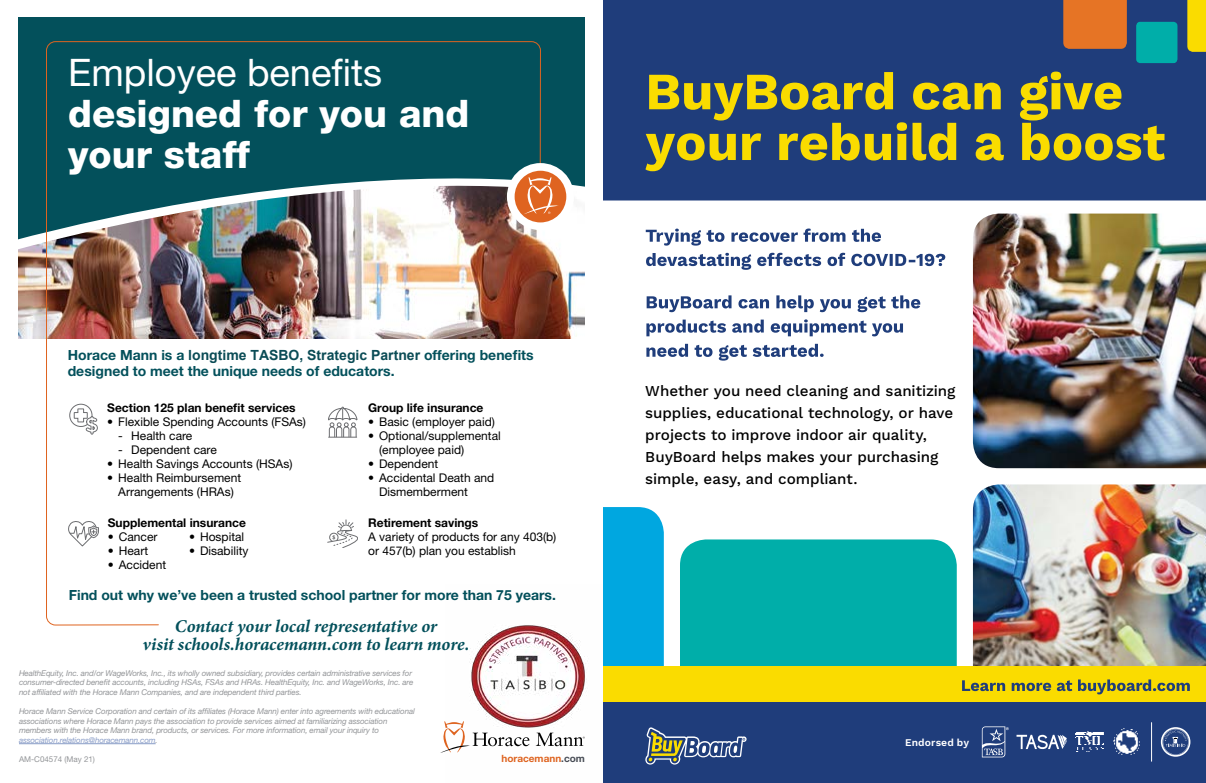
<style>
.page{position:relative;width:1206px;height:783px;background:#fff}
.page>*{position:absolute;margin:0;border:0;box-sizing:border-box;transform-origin:0 0}
.t1{font:800 38px/41px "Helvetica Neue LT Std";color:#fff}
.t2{font:38px "Helvetica Neue LT Std";color:#fff}
.t3{font:italic 700 18px/18px "Minion Pro";letter-spacing:-.005em;color:#03505b;text-align:center}
.t4{font:500 15.1px/22.2px "Work Sans";letter-spacing:-.005em;color:#000}
.t5{font:700 14px "Helvetica Neue LT Std";color:#03505b}
.t6{font:700 14px "Arial";color:#0b4c56}
.t7{font:12px/14px "Helvetica Neue LT Std";color:#000}
.t8{font:700 12px "Helvetica Neue LT Std";color:#000}
.t9{font:600 10.3px "Work Sans";letter-spacing:.005em;color:#fff}
.t10{font:700 10px "Helvetica Neue LT Std";color:#df6420}
.t11{font:italic 8px/9.6px "Helvetica Neue LT Std";letter-spacing:-.015em;color:#939598}
.t12{font:8px "Helvetica Neue LT Std";color:#939598}
.s1{font-family:"Helvetica Neue LT Std";color:#03505b}
.s2{color:#879bc6}
.s3{color:#474c55}
</style>
<div class="page">
<img style="left:18px;top:251px;width:567px;height:87px">
<hr style="left:19px;top:744px;width:137px;height:1px;background:#879bc6">
<svg style="left:440px;top:721px;width:5px;height:32px"></svg>
<svg style="left:18px;top:17px;width:567px;height:234px;background:#256771"></svg>
<img style="left:46px;top:17px;width:495px;height:609px">
<svg style="left:511px;top:167px;width:59px;height:59px"></svg>
<div style="left:507px;top:163px;width:67px;height:67px;border:8px solid #fff;border-radius:50%"></div>
<svg style="left:524px;top:177px;width:35px;height:37px"></svg>
<svg style="left:69px;top:404px;width:29px;height:30px"></svg>
<svg style="left:68px;top:521px;width:31px;height:25px"></svg>
<svg style="left:328px;top:407px;width:29px;height:31px"></svg>
<svg style="left:327px;top:520px;width:31px;height:28px"></svg>
<img style="left:445px;top:584px;width:140px;height:169px">
<div style="left:747px;top:539px;width:210px;height:128px;background:#00aea9"></div>
<img style="left:973px;top:484px;width:233px;height:183px">
<div style="left:603px;top:667px;width:603px;height:44px;background:#fadc00"></div>
<svg style="left:962px;top:679px;width:228px;height:15px"></svg>
<div style="left:603px;top:0;width:603px;height:201px;background:#1f3d7b"></div>
<div style="left:603px;top:703px;width:603px;height:80px;background:#1f3d7b"></div>
<svg style="left:603px;top:507px;width:144px;height:258px"></svg>
<img style="left:1076px;top:731px;width:28px;height:21px">
<img style="left:1113px;top:728px;width:27px;height:27px">
<hr style="left:1151px;top:723px;width:1px;height:38px;background:#fff">
<svg style="left:1161px;top:727px;width:29px;height:30px"></svg>
<svg style="left:1017px;top:735px;width:50px;height:14px"></svg>
<svg style="left:982px;top:726px;width:27px;height:31px"></svg>
<div style="left:1063px;top:0;width:64px;height:49px;background:#e67425"></div>
<div style="left:1136px;top:22px;width:41px;height:41px;background:#00aea9;border-radius:4px"></div>
<svg style="left:645px;top:72px;width:520px;height:99px;background:#636e54"></svg>
<svg style="left:646px;top:344px;width:178px;height:17px"></svg>
<svg style="left:646px;top:319px;width:257px;height:17px"></svg>
<svg style="left:647px;top:295px;width:273px;height:17px"></svg>
<svg style="left:646px;top:253px;width:299px;height:17px"></svg>
<svg style="left:646px;top:229px;width:235px;height:17px"></svg>
<img style="left:973px;top:214px;width:233px;height:254px">
<svg style="left:1187px;top:0;width:19px;height:52px"></svg>
<h1 class="t2" style="left:68px;top:50px;width:315px">Employee benefits</h1>
<h1 class="t1" style="left:68px;top:93px;width:403px">designed for you and your staff</h1>
<h3 class="t6" style="left:68px;top:346px;width:467px"><span class="s1">Horace Mann is a</span> longtime TASBO, Strategic Partner <span class="s1">offering benefits</span></h3>
<h3 class="t5" style="left:68px;top:363px;width:328px">designed to meet the unique needs of educators.</h3>
<h3 class="t8" style="left:107px;top:400px;width:190px">Section 125 plan benefit services</h3>
<h3 class="t7" style="left:107px;top:414px;width:200px">• Flexible Spending Accounts (FSAs)</h3>
<h3 class="t7" style="left:118px;top:428px;width:76px">- Health care</h3>
<h3 class="t7" style="left:118px;top:442px;width:100px">- Dependent care</h3>
<h3 class="t7" style="left:107px;top:456px;width:187px">• Health Savings Accounts (HSAs)</h3>
<h3 class="t7" style="left:107px;top:470px;width:135px;text-align:center">• Health Reimbursement<br>Arrangements (HRAs)</h3>
<h3 class="t8" style="left:108px;top:515px;width:140px">Supplemental insurance</h3>
<h3 class="t7" style="left:108px;top:530px;width:51px">• Cancer</h3>
<h3 class="t7" style="left:108px;top:544px;width:42px">• Heart</h3>
<h3 class="t7" style="left:108px;top:558px;width:60px">• Accident</h3>
<h3 class="t8" style="left:368px;top:400px;width:117px">Group life insurance</h3>
<h3 class="t7" style="left:368px;top:414px;width:128px">• Basic (employer paid)</h3>
<h3 class="t7" style="left:379px;top:428px;width:123px;text-indent:-11px">• Optional/supplemental (employee paid)</h3>
<h3 class="t7" style="left:368px;top:457px;width:72px">• Dependent</h3>
<h3 class="t7" style="left:379px;top:471px;width:117px;text-indent:-11px">• Accidental Death and<br>Dismemberment</h3>
<h3 class="t8" style="left:368px;top:515px;width:112px">Retirement savings</h3>
<h3 class="t7" style="left:368px;top:530px;width:190px">A variety of products for any 403(b) or 457(b) plan you establish</h3>
<h3 class="t7" style="left:189px;top:529px;width:57px">• Hospital</h3>
<h3 class="t7" style="left:189px;top:543px;width:61px">• Disability</h3>
<h3 class="t5" style="left:69px;top:586px;width:489px">Find out why we’ve been a trusted school partner for more than 75 years.</h3>
<h2 class="t3" style="left:143px;top:617px;width:329px">Contact your local representative or<br>visit schools.horacemann.com to learn more.</h2>
<p class="t11" style="left:19px;top:668px;width:396px">HealthEquity, Inc. and/or WageWorks, Inc., its wholly owned subsidiary, provides certain administrative services for consumer-directed benefit accounts, including HSAs, FSAs and HRAs. HealthEquity, Inc. and WageWorks, Inc. are not affiliated with the Horace Mann Companies, and are independent third parties.</p>
<p class="t11" style="left:19px;top:706px;width:397px">Horace Mann Service Corporation and certain of its affiliates (Horace Mann) enter into agreements with educational associations where Horace Mann pays the association to provide services aimed at familiarizing association members with the Horace Mann brand, products, or services. For more information, email your inquiry to <span class="s2">association.relations@horacemann.com</span>.</p>
<p class="t12" style="left:19px;top:755px;width:78px">AM-C04574 (May 21)</p>
<p class="t10" style="left:502px;top:752px;width:85px">horacemann<span class="s3">.com</span></p>
<h3 class="t4" style="left:645px;top:380px;width:312px">Whether you need cleaning and sanitizing supplies, educational technology, or have projects to improve indoor air quality, BuyBoard helps makes your purchasing simple, easy, and compliant.</h3>
<p class="t9" style="left:905px;top:737px;width:65px">Endorsed by</p>
</div>
